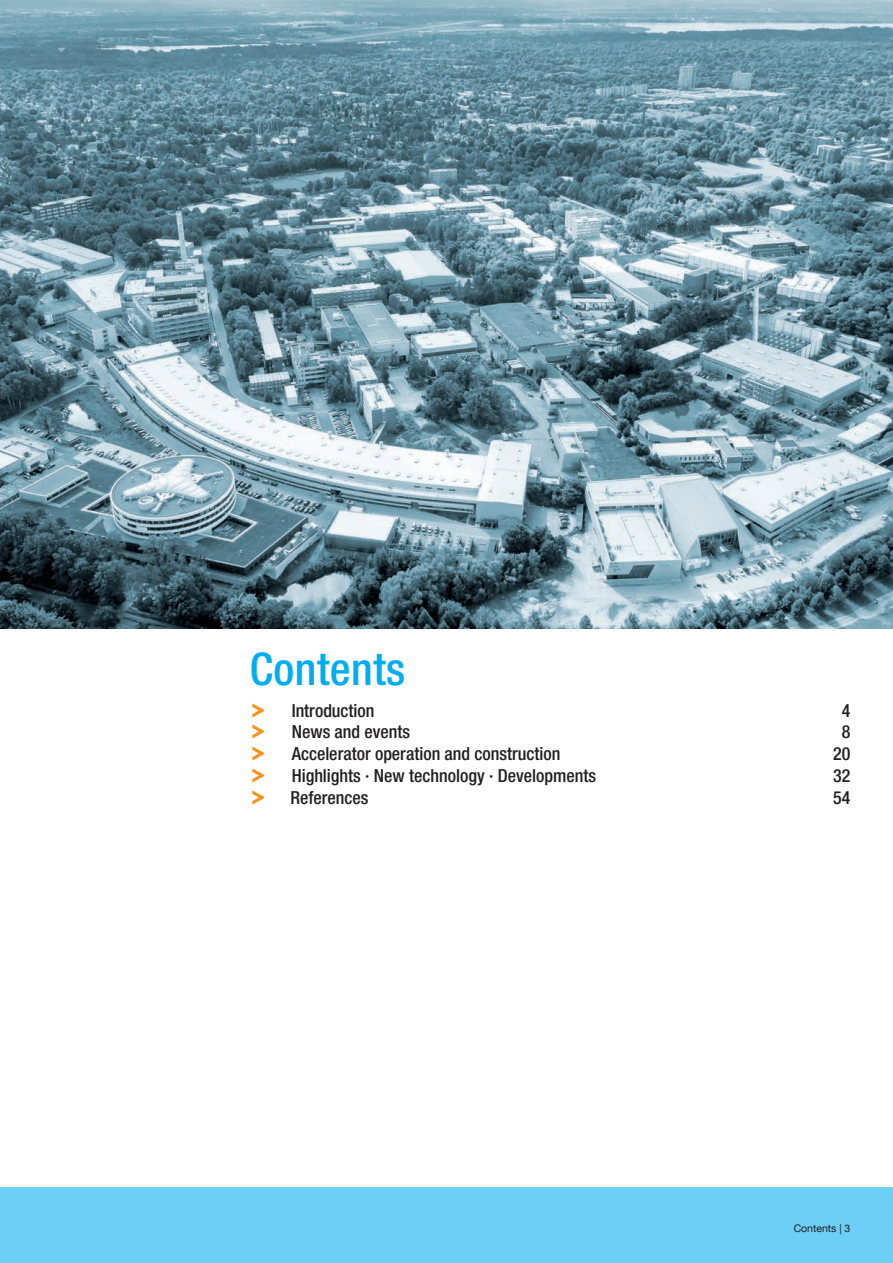
<style>
.page{position:relative;width:893px;height:1263px;background:#fff}
.page>*{position:absolute;margin:0;border:0;box-sizing:border-box;transform-origin:0 0}
.t1{font:45px "Desy Neue Helvetica 67 Cond M";letter-spacing:.01em;color:#00aeef}
.t2{font:18px "Desy Neue Helvetica 67 Cond M";color:#231f20}
.t3{font:18px "Desy Neue Helvetica 55 Roman";color:#f7931d}
.t4{font:10.5px "Desy Neue Helvetica 55 Roman";color:#231f20}
</style>
<div class="page">
<div style="left:0;top:1187px;width:893px;height:76px;background:#6bcff6"></div>
<img style="left:0;top:0;width:893px;height:628px">
<h1 class="t1" style="left:250px;top:642px;width:157px">Contents</h1>
<p class="t3" style="left:244px;top:699px;width:24px">º</p>
<p class="t2" style="left:292px;top:699px;width:84px">Introduction</p>
<p class="t2" style="left:842px;top:699px;width:10px">4</p>
<p class="t3" style="left:244px;top:721px;width:24px">º</p>
<p class="t2" style="left:292px;top:721px;width:120px">News and events</p>
<p class="t2" style="left:842px;top:721px;width:10px">8</p>
<p class="t3" style="left:244px;top:743px;width:24px">º</p>
<p class="t2" style="left:292px;top:743px;width:270px">Accelerator operation and construction</p>
<p class="t2" style="left:833px;top:743px;width:19px">20</p>
<p class="t3" style="left:244px;top:764px;width:24px">º</p>
<p class="t2" style="left:292px;top:765px;width:306px">Highlights · New technology · Developments</p>
<p class="t2" style="left:833px;top:765px;width:19px">32</p>
<p class="t3" style="left:244px;top:786px;width:24px">º</p>
<p class="t2" style="left:290px;top:786px;width:79px">References</p>
<p class="t2" style="left:833px;top:786px;width:19px">54</p>
<p class="t4" style="left:794px;top:1222px;width:58px">Contents | 3</p>
</div>
